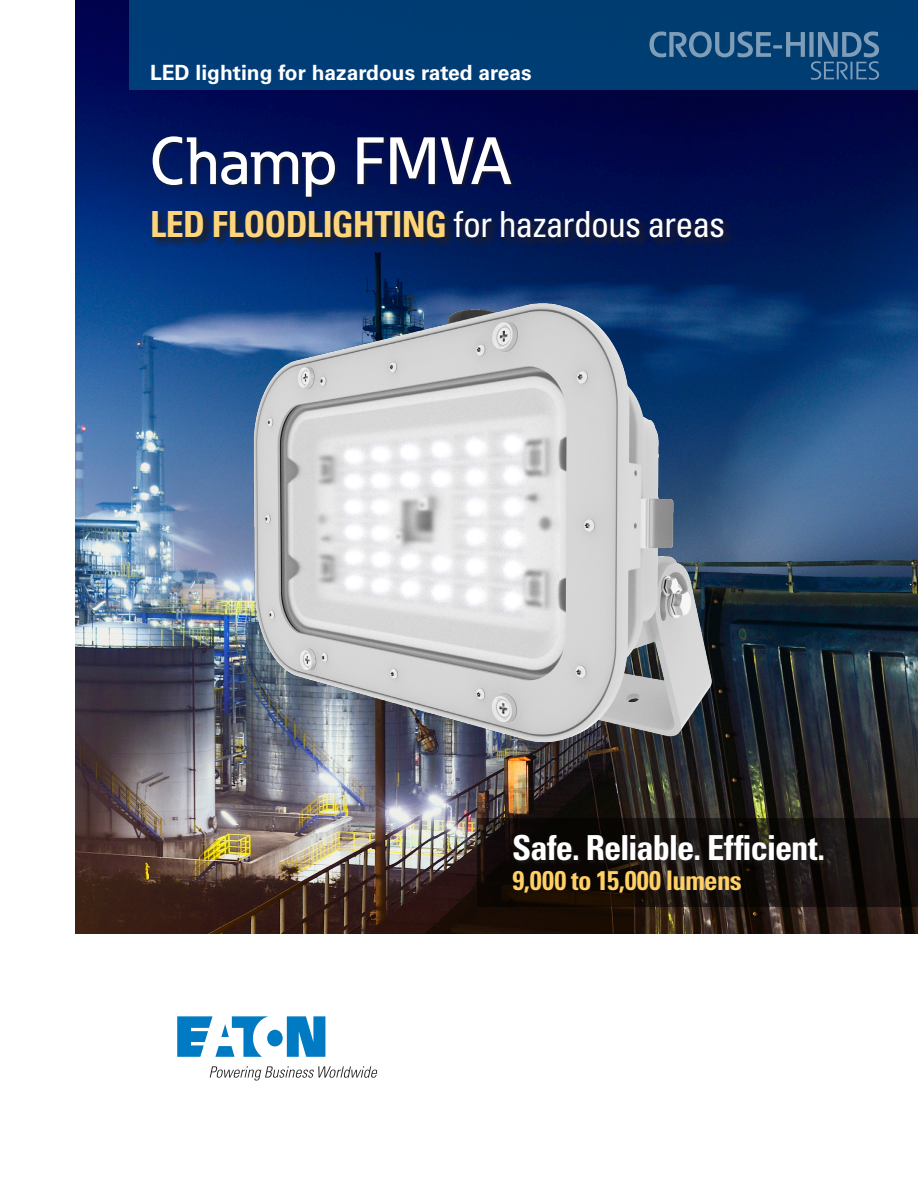
<style>
.page{position:relative;width:918px;height:1188px;background:#fff}
.page>*{position:absolute;margin:0;border:0;box-sizing:border-box;transform-origin:0 0}
._00_Manual_Title{font:500 66px "Eaton";color:#fff}
._00_Manual_Title-2{font:condensed 36px "Univers LT Std";letter-spacing:-.03em;color:#fff}
._00_Manual_Title-3{font:700 condensed 34.5px "Univers LT Std";letter-spacing:-.03em;color:#fff}
._00_Manual_Title-4{font:700 condensed 27px "Univers LT Std";letter-spacing:-.02em;color:#fed065}
._00_Product__Line_1__14pt_Cooper{font:700 21px "Univers LT Std";color:#fff}
.s1{font-weight:700;color:#fed57a}
</style>
<div class="page">
<img style="left:76px;top:0;width:842px;height:934px">
<div style="left:129px;top:0;width:789px;height:90px;background:#003d74"></div>
<div style="left:152px;top:136px;width:364px;height:65px;background:#231f20;opacity:.7"></div>
<svg style="left:177px;top:1016px;width:148px;height:41px"></svg>
<svg style="left:210px;top:1066px;width:168px;height:15px"></svg>
<svg style="left:649px;top:31px;width:230px;height:49px"></svg>
<svg style="left:151px;top:209px;width:583px;height:39px;background:#091c4d"></svg>
<svg style="left:477px;top:819px;width:441px;height:88px;background:#16100c"></svg>
<div style="left:512px;top:834px;width:317px;height:32px;background:#231f20;opacity:.7"></div>
<img style="left:209px;top:269px;width:518px;height:518px">
<p class="_00_Product__Line_1__14pt_Cooper" style="left:150px;top:60px;width:383px">LED lighting for hazardous rated areas</p>
<p class="_00_Manual_Title" style="left:150px;top:121px;width:362px">Champ FMVA</p>
<p class="_00_Manual_Title-2" style="left:150px;top:201px;width:577px"><span class="s1">LED FLOODLIGHTING</span> for hazardous areas</p>
<p class="_00_Manual_Title-3" style="left:512px;top:827px;width:315px">Safe. Reliable. Efficient.</p>
<p class="_00_Manual_Title-4" style="left:512px;top:864px;width:231px">9,000 to 15,000 lumens</p>
</div>
